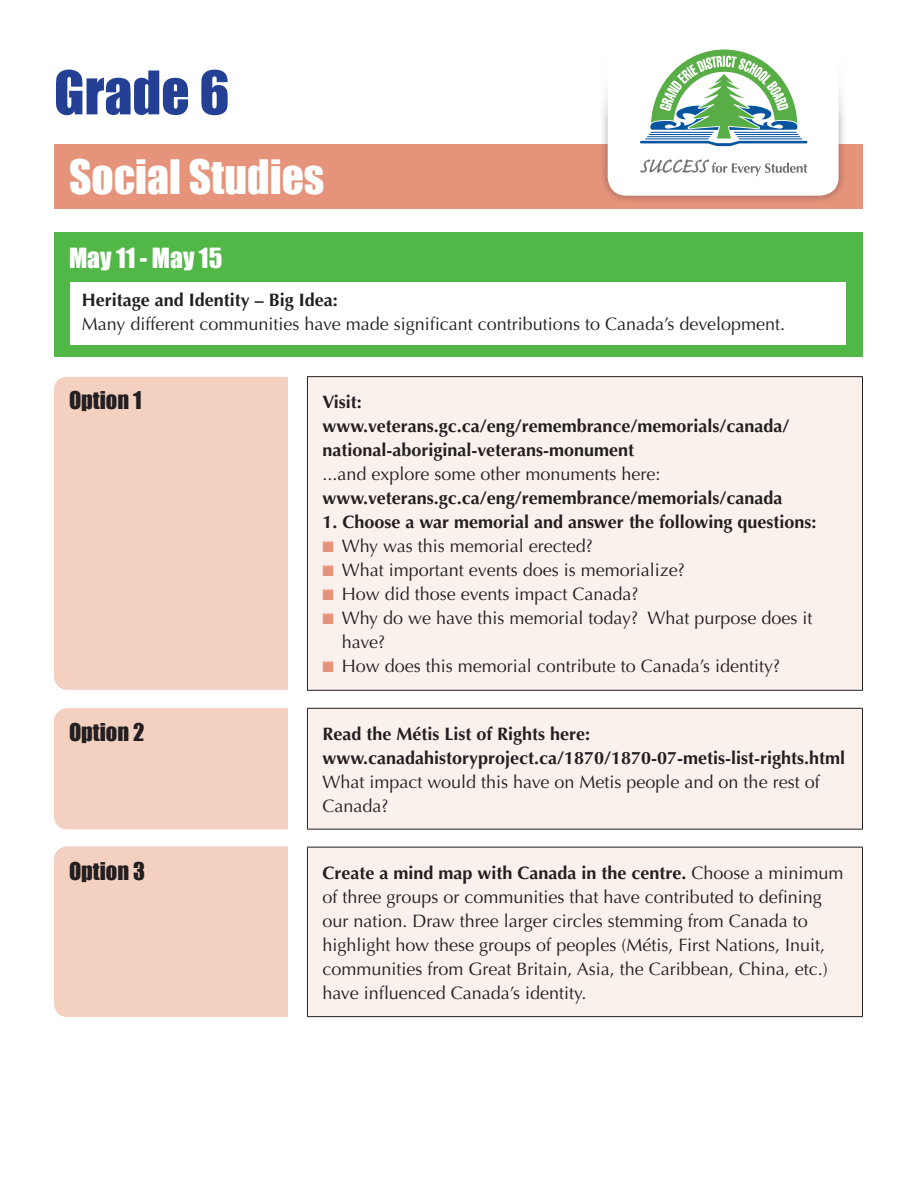
<style>
.page{position:relative;width:918px;height:1188px;background:#fff}
.page>*{position:absolute;margin:0;border:0;box-sizing:border-box;transform-origin:0 0}
.t1{font:55.5px "Impact";color:#234094}
.t2{font:43.5px "Impact";color:#fff}
.t3{font:25.5px "Impact";color:#fff}
.t4{font:22.5px "Impact";color:#231f20}
.t5{font:18px/24px "Optima";color:#231f20}
.t6{font:700 18px/24px "Optima";color:#231f20}
.s1{color:#e5937a}
.s2{font-weight:700}
</style>
<div class="page">
<div style="left:54px;top:846px;width:234px;height:171px;background:#f4d0c1"></div>
<div style="left:54px;top:708px;width:234px;height:121px;background:#f4d0c1"></div>
<div style="left:54px;top:377px;width:234px;height:313px;background:#f4d0c1"></div>
<div style="left:54px;top:144px;width:808px;height:65px;background:#e5937a"></div>
<div style="left:54px;top:232px;width:808px;height:125px;background:#51b848"></div>
<div style="left:307px;top:377px;width:555px;height:639px;background:#fbf1ec"></div>
<hr style="left:307px;top:377px;width:1px;height:313px;background:#231f20">
<hr style="left:307px;top:376px;width:556px;height:1px;background:#231f20">
<hr style="left:862px;top:377px;width:1px;height:313px;background:#231f20">
<hr style="left:307px;top:690px;width:556px;height:1px;background:#231f20">
<hr style="left:307px;top:829px;width:556px;height:1px;background:#231f20">
<hr style="left:307px;top:709px;width:1px;height:120px;background:#231f20">
<hr style="left:862px;top:709px;width:1px;height:120px;background:#231f20">
<hr style="left:307px;top:848px;width:1px;height:168px;background:#231f20">
<hr style="left:862px;top:848px;width:1px;height:168px;background:#231f20">
<hr style="left:307px;top:1016px;width:556px;height:1px;background:#231f20">
<hr style="left:307px;top:708px;width:556px;height:1px;background:#231f20">
<hr style="left:307px;top:847px;width:556px;height:1px;background:#231f20">
<div style="left:599px;top:0;width:248px;height:204px;background:#231f20;opacity:.4"></div>
<div style="left:608px;top:122px;width:231px;height:74px;background:#fff"></div>
<div style="left:586px;top:0;width:272px;height:122px;background:#fff"></div>
<svg style="left:640px;top:50px;width:167px;height:96px"></svg>
<svg style="left:640px;top:159px;width:167px;height:17px"></svg>
<div style="left:70px;top:282px;width:776px;height:63px;background:#fff"></div>
<h1 class="t1" style="left:54px;top:50px;width:177px">Grade 6</h1>
<h2 class="t2" style="left:69px;top:143px;width:257px">Social Studies</h2>
<h3 class="t3" style="left:69px;top:238px;width:155px">May 11 - May 15</h3>
<p class="t6" style="left:82px;top:289px;width:258px">Heritage and Identity – Big Idea:</p>
<p class="t5" style="left:82px;top:313px;width:705px">Many different communities have made significant contributions to Canada’s development.</p>
<p class="t4" style="left:69px;top:383px;width:74px">Option 1</p>
<p class="t6" style="left:322px;top:390px;width:469px">Visit: www.veterans.gc.ca/eng/remembrance/memorials/canada/ national-aboriginal-veterans-monument</p>
<p class="t5" style="left:322px;top:462px;width:340px">...and explore some other monuments here:</p>
<p class="t6" style="left:322px;top:486px;width:462px">www.veterans.gc.ca/eng/remembrance/memorials/canada</p>
<p class="t6" style="left:322px;top:510px;width:496px">1. Choose a war memorial and answer the following questions:</p>
<p class="t5" style="left:322px;top:534px;width:272px"><span class="s1">■</span> Why was this memorial erected?</p>
<p class="t5" style="left:322px;top:558px;width:364px"><span class="s1">■</span> What important events does is memorialize?</p>
<p class="t5" style="left:322px;top:582px;width:318px"><span class="s1">■</span> How did those events impact Canada?</p>
<p class="t5" style="left:342px;top:606px;width:472px;text-indent:-20px"><span class="s1">■</span> Why do we have this memorial today? What purpose does it have?</p>
<p class="t5" style="left:322px;top:654px;width:459px"><span class="s1">■</span> How does this memorial contribute to Canada’s identity?</p>
<p class="t4" style="left:69px;top:715px;width:77px">Option 2</p>
<p class="t6" style="left:322px;top:722px;width:524px">Read the Métis List of Rights here: www.canadahistoryproject.ca/1870/1870-07-metis-list-rights.html</p>
<p class="t5" style="left:322px;top:770px;width:499px">What impact would this have on Metis people and on the rest of<br>Canada?</p>
<p class="t4" style="left:69px;top:854px;width:78px">Option 3</p>
<p class="t5" style="left:322px;top:861px;width:523px"><span class="s2">Create a mind map with Canada in the centre.</span> Choose a minimum of three groups or communities that have contributed to defining our nation. Draw three larger circles stemming from Canada to highlight how these groups of peoples (Métis, First Nations, Inuit, communities from Great Britain, Asia, the Caribbean, China, etc.) have influenced Canada’s identity.</p>
</div>
